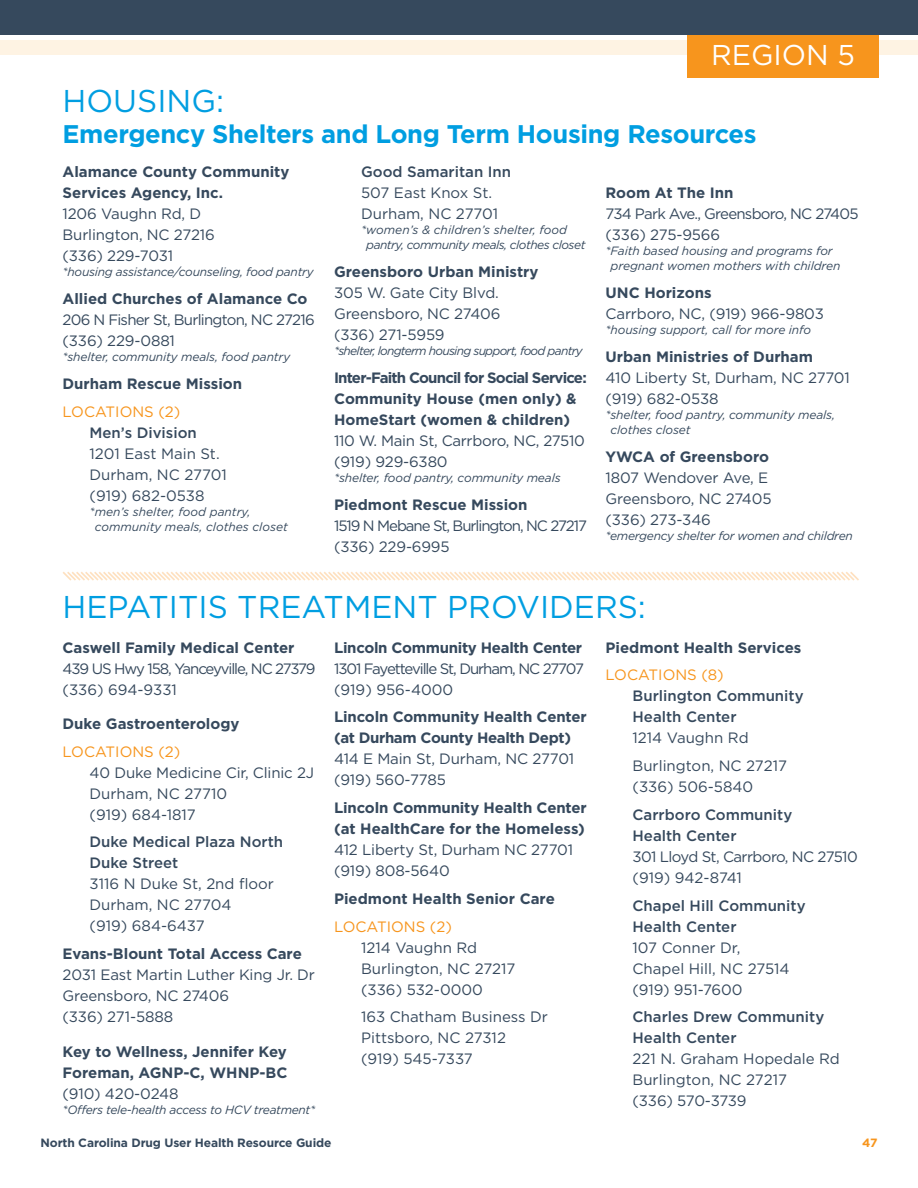
<style>
.page{position:relative;width:918px;height:1188px;background:#fff}
.page>*{position:absolute;margin:0;border:0;box-sizing:border-box;transform-origin:0 0}
.t1{font:31.5px "Gotham";color:#009ee1}
.t2{font:28.65px "Gotham";color:#fff}
.t3{font:700 25.5px "Gotham";letter-spacing:-.015em;color:#009ee1}
.t4{font:15px/21px "Gotham";letter-spacing:-.01em;color:#36495d}
.t5{font:700 15px/21px "Gotham";color:#36495d}
.t6{font:500 15px/21px "Gotham";color:#36495d}
.t7{font:15px/21px "Gotham";letter-spacing:-.07em;color:#36495d}
.t8{font:15px/21px "Gotham";letter-spacing:-.05em;color:#36495d}
.t9{font:700 15px/21px "Gotham";letter-spacing:-.02em;color:#36495d}
.t10{font:15px "Gotham";color:#f7951d}
.t11{font:15px/21px "Gotham";letter-spacing:-.04em;color:#36495d}
.t12{font:italic 12px/15px "Gotham";letter-spacing:-.01em;color:#36495d}
.t13{font:italic 12px/15px "Gotham";letter-spacing:-.04em;color:#36495d}
.t14{font:italic 12px "Gotham";letter-spacing:-.06em;color:#36495d}
.t15{font:700 12px "Gotham";letter-spacing:-.01em;color:#36495d}
.t16{font:700 12px "Gotham";color:#f7951d}
</style>
<div class="page">
<svg style="left:63px;top:572px;width:796px;height:9px"></svg>
<div style="left:0;top:40px;width:918px;height:15px;background:#fef3e3"></div>
<div style="left:688px;top:22px;width:191px;height:55px;background:#f7951d"></div>
<div style="left:0;top:0;width:918px;height:34px;background:#36495d"></div>
<h2 class="t2" style="left:711px;top:36px;width:145px">REGION 5</h2>
<h1 class="t1" style="left:63px;top:81px;width:163px">HOUSING:</h1>
<h3 class="t3" style="left:63px;top:117px;width:696px">Emergency Shelters and Long Term Housing Resources</h3>
<p class="t5" style="left:63px;top:161px;width:228px">Alamance County Community<br>Services Agency, Inc.</p>
<p class="t4" style="left:63px;top:203px;width:154px">1206 Vaughn Rd, D<br>Burlington, NC 27216 (336) 229-7031</p>
<p class="t12" style="left:63px;top:264px;width:253px">*housing assistance/counseling, food pantry</p>
<p class="t5" style="left:63px;top:288px;width:247px">Allied Churches of Alamance Co</p>
<p class="t8" style="left:63px;top:309px;width:254px">206 N Fisher St, Burlington, NC 27216 (336) 229-0881</p>
<p class="t12" style="left:63px;top:349px;width:229px">*shelter, community meals, food pantry</p>
<p class="t5" style="left:63px;top:373px;width:181px">Durham Rescue Mission</p>
<p class="t10" style="left:63px;top:402px;width:119px">LOCATIONS (2)</p>
<p class="t6" style="left:90px;top:422px;width:109px">Men’s Division</p>
<p class="t4" style="left:90px;top:443px;width:139px">1201 East Main St.<br>Durham, NC 27701 (919) 682-0538</p>
<p class="t12" style="left:95px;top:504px;width:195px;text-indent:-5px">*men’s shelter, food pantry, community meals, clothes closet</p>
<p class="t6" style="left:361px;top:161px;width:152px">Good Samaritan Inn</p>
<p class="t4" style="left:361px;top:182px;width:139px">507 East Knox St.<br>Durham, NC 27701</p>
<p class="t13" style="left:366px;top:222px;width:221px;text-indent:-5px">*women’s &amp; children’s shelter, food pantry, community meals, clothes closet</p>
<p class="t5" style="left:334px;top:261px;width:206px">Greensboro Urban Ministry</p>
<p class="t4" style="left:334px;top:282px;width:168px">305 W. Gate City Blvd.<br>Greensboro, NC 27406 (336) 271-5959</p>
<p class="t14" style="left:334px;top:343px;width:250px">*shelter, longterm housing support, food pantry</p>
<p class="t5" style="left:334px;top:367px;width:254px">Inter-Faith Council for Social Service:<br>Community House (men only) &amp;<br>HomeStart (women &amp; children)</p>
<p class="t4" style="left:334px;top:430px;width:252px">110 W. Main St, Carrboro, NC, 27510 (919) 929-6380</p>
<p class="t12" style="left:334px;top:470px;width:228px">*shelter, food pantry, community meals</p>
<p class="t5" style="left:334px;top:494px;width:195px">Piedmont Rescue Mission</p>
<p class="t7" style="left:334px;top:515px;width:254px">1519 N Mebane St, Burlington, NC 27217 (336) 229-6995</p>
<p class="t5" style="left:606px;top:182px;width:129px">Room At The Inn</p>
<p class="t8" style="left:606px;top:203px;width:255px">734 Park Ave., Greensboro, NC 27405 (336) 275-9566</p>
<p class="t12" style="left:611px;top:243px;width:231px;text-indent:-5px">*Faith based housing and programs for pregnant women mothers with children</p>
<p class="t5" style="left:606px;top:282px;width:107px">UNC Horizons</p>
<p class="t4" style="left:606px;top:303px;width:220px">Carrboro, NC, (919) 966-9803</p>
<p class="t12" style="left:606px;top:322px;width:207px">*housing support, call for more info</p>
<p class="t5" style="left:606px;top:346px;width:209px">Urban Ministries of Durham</p>
<p class="t4" style="left:606px;top:367px;width:246px">410 Liberty St, Durham, NC 27701 (919) 682-0538</p>
<p class="t12" style="left:610px;top:407px;width:226px;text-indent:-5px">*shelter, food pantry, community meals, clothes closet</p>
<p class="t5" style="left:606px;top:446px;width:165px">YWCA of Greensboro</p>
<p class="t4" style="left:606px;top:467px;width:167px">1807 Wendover Ave, E<br>Greensboro, NC 27405 (336) 273-346</p>
<p class="t12" style="left:606px;top:528px;width:249px">*emergency shelter for women and children</p>
<h1 class="t1" style="left:63px;top:587px;width:585px">HEPATITIS TREATMENT PROVIDERS:</h1>
<p class="t5" style="left:63px;top:637px;width:233px">Caswell Family Medical Center</p>
<p class="t7" style="left:63px;top:657px;width:255px">439 US Hwy 158, Yanceyville, NC 27379 (336) 694-9331</p>
<p class="t5" style="left:63px;top:713px;width:179px">Duke Gastroenterology</p>
<p class="t10" style="left:63px;top:742px;width:119px">LOCATIONS (2)</p>
<p class="t4" style="left:90px;top:762px;width:226px">40 Duke Medicine Cir, Clinic 2J<br>Durham, NC 27710<br>(919) 684-1817</p>
<p class="t6" style="left:90px;top:831px;width:195px">Duke Medical Plaza North<br>Duke Street</p>
<p class="t4" style="left:90px;top:873px;width:186px">3116 N Duke St, 2nd floor<br>Durham, NC 27704<br>(919) 684-6437</p>
<p class="t5" style="left:63px;top:943px;width:241px">Evans-Blount Total Access Care</p>
<p class="t4" style="left:63px;top:964px;width:254px">2031 East Martin Luther King Jr. Dr<br>Greensboro, NC 27406<br>(336) 271-5888</p>
<p class="t5" style="left:63px;top:1041px;width:226px">Key to Wellness, Jennifer Key<br>Foreman, AGNP-C, WHNP-BC</p>
<p class="t4" style="left:63px;top:1082px;width:117px">(910) 420-0248</p>
<p class="t12" style="left:63px;top:1102px;width:254px">*Offers tele-health access to HCV treatment*</p>
<p class="t5" style="left:606px;top:637px;width:197px">Piedmont Health Services</p>
<p class="t10" style="left:606px;top:665px;width:120px">LOCATIONS (8)</p>
<p class="t6" style="left:633px;top:685px;width:173px">Burlington Community<br>Health Center</p>
<p class="t4" style="left:633px;top:724px;width:156px;line-height:27.8px">1214 Vaughn Rd<br>Burlington, NC 27217</p>
<p class="t4" style="left:633px;top:776px;width:122px">(336) 506-5840</p>
<p class="t6" style="left:633px;top:804px;width:161px">Carrboro Community<br>Health Center</p>
<p class="t11" style="left:633px;top:846px;width:227px">301 Lloyd St, Carrboro, NC 27510 (919) 942-8741</p>
<p class="t6" style="left:633px;top:895px;width:175px">Chapel Hill Community<br>Health Center</p>
<p class="t4" style="left:633px;top:936px;width:159px">107 Conner Dr,<br>Chapel Hill, NC 27514 (919) 951-7600</p>
<p class="t6" style="left:633px;top:1006px;width:193px">Charles Drew Community<br>Health Center</p>
<p class="t4" style="left:633px;top:1048px;width:209px">221 N. Graham Hopedale Rd<br>Burlington, NC 27217<br>(336) 570-3739</p>
<p class="t9" style="left:334px;top:637px;width:250px">Lincoln Community Health Center</p>
<p class="t7" style="left:334px;top:657px;width:252px">1301 Fayetteville St, Durham, NC 27707 (919) 956-4000</p>
<p class="t9" style="left:334px;top:706px;width:254px">Lincoln Community Health Center (at Durham County Health Dept)</p>
<p class="t4" style="left:334px;top:748px;width:242px">414 E Main St, Durham, NC 27701 (919) 560-7785</p>
<p class="t5" style="left:334px;top:797px;width:254px">Lincoln Community Health Center (at HealthCare for the Homeless)</p>
<p class="t4" style="left:334px;top:839px;width:241px">412 Liberty St, Durham NC 27701 (919) 808-5640</p>
<p class="t5" style="left:334px;top:888px;width:222px">Piedmont Health Senior Care</p>
<p class="t10" style="left:334px;top:917px;width:119px">LOCATIONS (2)</p>
<p class="t4" style="left:361px;top:936px;width:156px">1214 Vaughn Rd<br>Burlington, NC 27217 (336) 532-0000</p>
<p class="t4" style="left:361px;top:1006px;width:188px">163 Chatham Business Dr<br>Pittsboro, NC 27312<br>(919) 545-7337</p>
<p class="t15" style="left:40px;top:1135px;width:293px">North Carolina Drug User Health Resource Guide</p>
<p class="t16" style="left:862px;top:1135px;width:17px">47</p>
</div>
